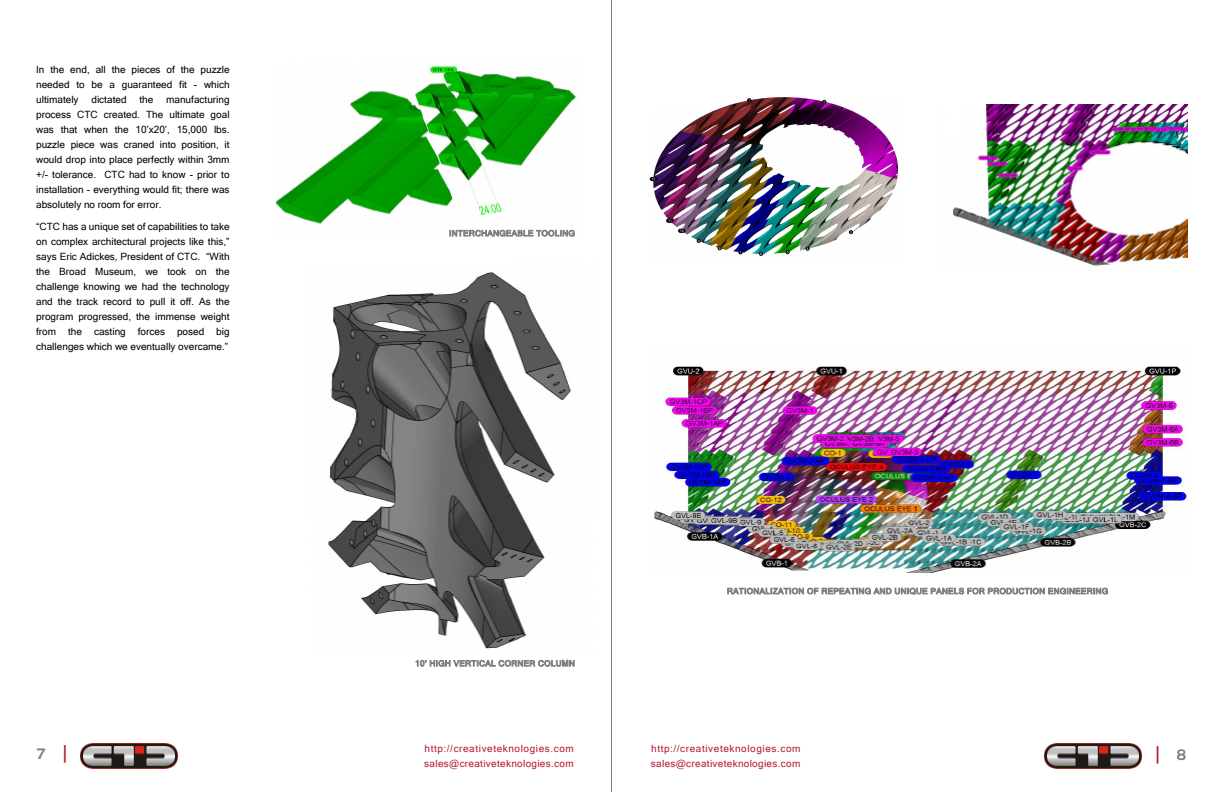
<style>
.page{position:relative;width:1224px;height:792px;background:#fff}
.page>*{position:absolute;margin:0;border:0;box-sizing:border-box;transform-origin:0 0}
.t1{font:18px "splekta";color:#7f7f7f}
.t2{font:18px "splekta";color:#b52027}
.t3{font:10px/15px "Microsoft Sans Serif";color:#000;text-align:justify}
.t4{font:10px/15px "Microsoft Sans Serif";letter-spacing:.03em;color:#b71b2f}
.s1{color:#b52027}
.s2{color:#7f7f7f}
</style>
<div class="page">
<img style="left:328px;top:272px;width:243px;height:377px">
<img style="left:80px;top:744px;width:98px;height:24px">
<img style="left:1044px;top:743px;width:97px;height:25px">
<img style="left:654px;top:366px;width:534px;height:207px">
<img style="left:276px;top:66px;width:300px;height:171px">
<img style="left:649px;top:97px;width:250px;height:159px">
<img style="left:953px;top:104px;width:235px;height:162px">
<hr style="left:611px;top:0;width:1px;height:792px;background:#7f7f7f">
<svg style="left:727px;top:588px;width:381px;height:7px"></svg>
<svg style="left:450px;top:230px;width:124px;height:6px"></svg>
<svg style="left:416px;top:660px;width:158px;height:7px"></svg>
<p class="t3" style="left:36px;top:62px;width:195px">In the end, all the pieces of the puzzle needed to be a guaranteed fit - which ultimately</p>
<p class="t3" style="left:36px;top:92px;width:195px;text-indent:130px">manufacturing process CTC created. The ultimate goal was that when the 10’x20’, 15,000 lbs. puzzle piece was craned into position, it would drop into place perfectly within 3mm +/- tolerance. CTC had to know - prior to installation - everything would fit; there was absolutely no room for error.</p>
<p class="t3" style="left:36px;top:219px;width:195px">“CTC has a unique set of capabilities to take on complex architectural projects like this,” says Eric Adickes, President of CTC. “With the Broad Museum, we took on the challenge knowing we had the technology and the track record to pull it off. As the program progressed, the immense weight from the casting forces posed big challenges which we eventually overcame.”</p>
<p class="t3" style="left:91px;top:92px;width:37px">dictated</p>
<p class="t3" style="left:139px;top:92px;width:15px">the</p>
<p class="t4" style="left:424px;top:741px;width:151px">http://creativeteknologies.com sales@creativeteknologies.com</p>
<p class="t4" style="left:651px;top:741px;width:151px">http://creativeteknologies.com sales@creativeteknologies.com</p>
<h1 class="t1" style="left:37px;top:746px;width:32px">7 <span class="s1">|</span></h1>
<h1 class="t2" style="left:1157px;top:746px;width:32px">| <span class="s2">8</span></h1>
</div>
